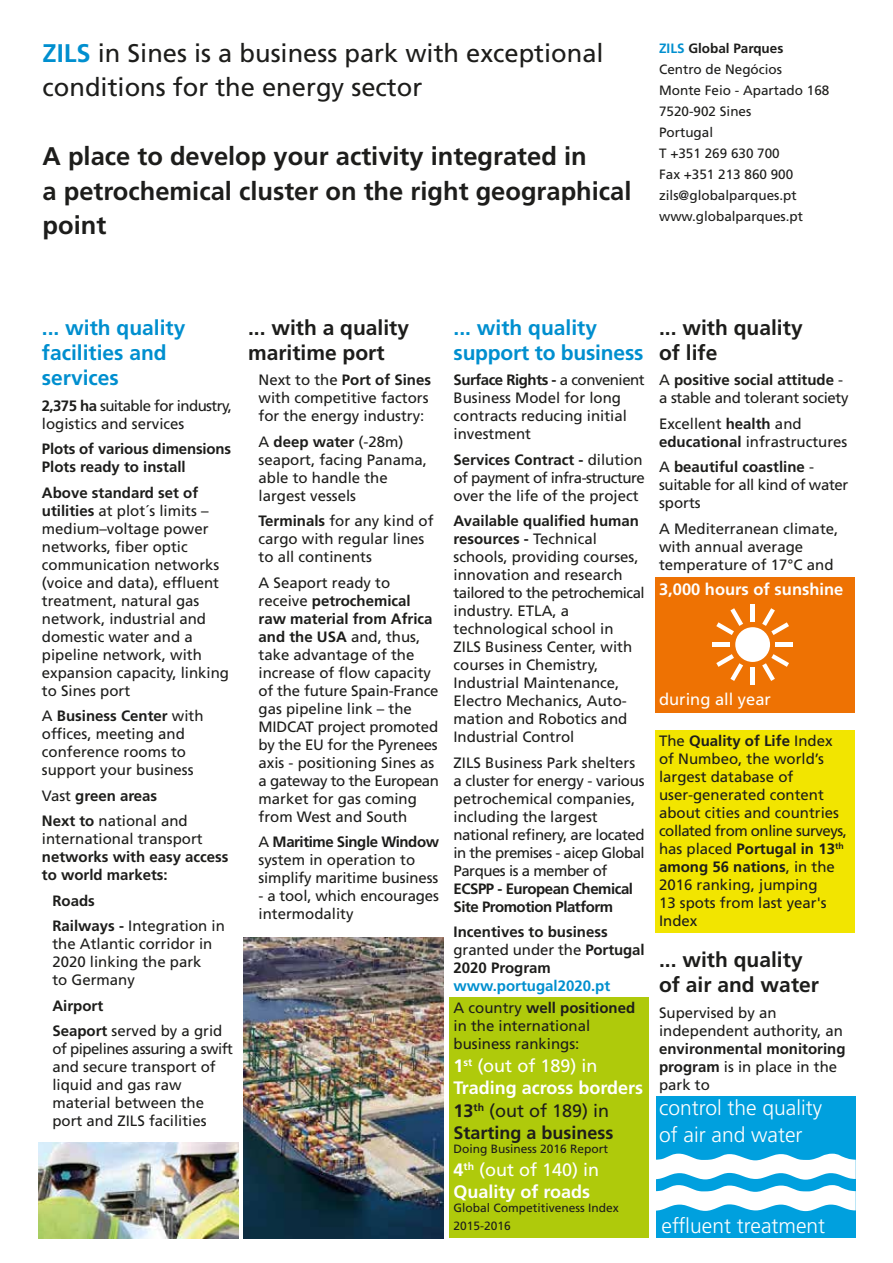
<style>
.page{position:relative;width:893px;height:1263px;background:#fff}
.page>*{position:absolute;margin:0;border:0;box-sizing:border-box;transform-origin:0 0}
.t1{font:700 25.5px/34.5px "Frutiger LT Std";color:#1d1d1b}
.t2{font:25.5px/34.5px "Frutiger LT Std";color:#1d1d1b}
.t3{font:700 21px/25.2px "Frutiger LT Std";color:#1d1d1b}
.t4{font:700 21px/25.2px "Frutiger LT Std";color:#008fcf}
.t5{font:300 21px/27px "Frutiger LT Std";color:#fff}
.t6{font:700 18px/22px "Frutiger LT Std";color:#fff}
.t7{font:700 16.5px "Frutiger LT Std";color:#fff}
.t8{font:16.5px "Frutiger LT Std";color:#fff}
.t9{font:15px/18px "Frutiger LT Std";color:#1d1d1b}
.t10{font:700 15px/18px "Frutiger LT Std";color:#1d1d1b}
.t11{font:15px/18px "Frutiger LT Std";letter-spacing:-.02em;color:#1d1d1b}
.t12{font:15px/18px "Frutiger LT Std";letter-spacing:-.035em;color:#1d1d1b}
.t13{font:15px/18px "Frutiger LT Std";letter-spacing:-.025em;color:#1d1d1b}
.t14{font:700 15px/18px "Frutiger LT Std";letter-spacing:-.03em;color:#1d1d1b}
.t15{font:700 15px "Frutiger LT Std";color:#008fcf}
.t16{font:13.5px/21px "Frutiger LT Std";color:#1d1d1b}
.t17{font:12px/18px "Frutiger LT Std";color:#1d1d1b}
.s1{font-weight:700;color:#008fcf}
.s2{font-weight:700}
.s3{font-weight:400}
.s4{color:#1d1d1b}
.s5{font-weight:400;color:#1d1d1b}
</style>
<div class="page">
<div style="left:656px;top:1096px;width:200px;height:142px;background:#00a0de"></div>
<svg style="left:656px;top:1154px;width:200px;height:25px"></svg>
<svg style="left:656px;top:1185px;width:200px;height:26px"></svg>
<div style="left:655px;top:577px;width:200px;height:136px;background:#ee7203"></div>
<div style="left:750px;top:604px;width:5px;height:18px;background:#fff"></div>
<svg style="left:716px;top:608px;width:27px;height:27px"></svg>
<div style="left:712px;top:642px;width:18px;height:5px;background:#fff"></div>
<svg style="left:716px;top:654px;width:27px;height:27px"></svg>
<div style="left:750px;top:667px;width:5px;height:18px;background:#fff"></div>
<svg style="left:762px;top:654px;width:27px;height:27px"></svg>
<div style="left:775px;top:642px;width:18px;height:5px;background:#fff"></div>
<svg style="left:762px;top:608px;width:27px;height:27px"></svg>
<div style="left:735px;top:627px;width:35px;height:35px;background:#fff;border-radius:50%"></div>
<div style="left:449px;top:998px;width:200px;height:240px;background:#afca0b"></div>
<div style="left:655px;top:730px;width:200px;height:202px;background:#f2e500"></div>
<img style="left:244px;top:937px;width:200px;height:301px">
<img style="left:38px;top:1143px;width:200px;height:95px">
<h1 class="t2" style="left:43px;top:36px;width:563px"><span class="s1">ZILS</span> in Sines is a business park with exceptional conditions for the energy sector</h1>
<h1 class="t1" style="left:43px;top:139px;width:590px">A place to develop your activity integrated in<br>a petrochemical cluster on the right geographical point</h1>
<p class="t16" style="left:659px;top:38px;width:172px"><span class="s1">ZILS</span> <span class="s2">Global Parques<br></span>Centro de Negócios<br>Monte Feio - Apartado 168<br>7520-902 Sines<br>Portugal<br>T +351 269 630 700<br>Fax +351 213 860 900 zils@globalparques.pt www.globalparques.pt</p>
<h2 class="t4" style="left:42px;top:315px;width:145px">... with quality facilities and services</h2>
<p class="t9" style="left:42px;top:396px;width:192px"><span class="s2">2,375 ha</span> suitable for industry, logistics and services</p>
<p class="t10" style="left:42px;top:440px;width:191px">Plots of various dimensions<br>Plots ready to install</p>
<p class="t9" style="left:42px;top:483px;width:189px"><span class="s2">Above standard set of utilities</span> at plot´s limits – medium–voltage power networks, fiber optic communication networks (voice and data), effluent treatment, natural gas network, industrial and domestic water and a pipeline network, with expansion capacity, linking to Sines port</p>
<p class="t9" style="left:42px;top:707px;width:163px">A <span class="s2">Business Center</span> with offices, meeting and conference rooms to support your business</p>
<p class="t10" style="left:42px;top:783px;width:147px;line-height:25.5px"><span class="s3">Vast</span> green areas<br>Next to <span class="s3">national and</span></p>
<p class="t9" style="left:42px;top:830px;width:162px">international transport</p>
<p class="t10" style="left:42px;top:848px;width:188px">networks with easy access to world markets:</p>
<p class="t10" style="left:52px;top:888px;width:174px;line-height:25.5px">Roads<br>Railways - <span class="s3">Integration in</span></p>
<p class="t9" style="left:52px;top:935px;width:162px">the Atlantic corridor in<br>2020 linking the park to Germany</p>
<p class="t10" style="left:52px;top:993px;width:172px;line-height:25.5px">Airport<br>Seaport <span class="s3">served by a grid</span></p>
<p class="t9" style="left:52px;top:1040px;width:182px">of pipelines assuring a swift and secure transport of liquid and gas raw material between the port and ZILS facilities</p>
<h2 class="t3" style="left:248px;top:315px;width:163px">... with a quality maritime port</h2>
<p class="t9" style="left:259px;top:371px;width:174px">Next to the <span class="s2">Port of Sines </span>with competitive factors for the energy industry:</p>
<p class="t9" style="left:259px;top:433px;width:170px">A <span class="s2">deep water</span> (-28m) seaport, facing Panama, able to handle the largest vessels</p>
<p class="t9" style="left:259px;top:512px;width:177px"><span class="s2">Terminals</span> for any kind of cargo with regular lines to all continents</p>
<p class="t9" style="left:259px;top:574px;width:182px">A Seaport ready to receive <span class="s2">petrochemical raw material from Africa and the USA</span> and, thus, take advantage of the increase of flow capacity of the future Spain-France gas pipeline link – the<br>MIDCAT project promoted by the EU for the Pyrenees axis - positioning Sines as a gateway to the European market for gas coming from West and South</p>
<p class="t9" style="left:259px;top:833px;width:182px">A <span class="s2">Maritime Single Window </span>system in operation to simplify maritime business</p>
<p class="t9" style="left:259px;top:887px;width:182px">- a tool, which encourages intermodality</p>
<h2 class="t4" style="left:454px;top:315px;width:191px">... with quality support to business</h2>
<p class="t9" style="left:454px;top:371px;width:193px"><span class="s2">Surface Rights -</span> a convenient<br>Business Model for long contracts reducing initial investment</p>
<p class="t12" style="left:454px;top:451px;width:193px"><span class="s2">Services Contract -</span> dilution of payment of infra-structure over the life of the project</p>
<p class="t9" style="left:454px;top:512px;width:193px"><span class="s2">Available qualified human resources -</span> Technical schools, providing courses, innovation and research tailored to the petrochemical industry. ETLA, a technological school in<br>ZILS Business Center, with courses in Chemistry,<br>Industrial Maintenance,<br>Electro Mechanics, Auto&shy;mation and Robotics and<br>Industrial Control</p>
<p class="t11" style="left:454px;top:754px;width:193px">ZILS Business Park shelters a cluster for energy - various petrochemical companies, including the largest national refinery, are located in the premises - aicep Global<br>Parques is a member of</p>
<p class="t14" style="left:454px;top:880px;width:181px">ECSPP - European Chemical<br>Site Promotion Platform</p>
<p class="t10" style="left:454px;top:923px;width:193px">Incentives to business <span class="s3">granted under the</span> Portugal<br>2020 Program</p>
<p class="t15" style="left:454px;top:977px;width:158px">www.portugal2020.pt</p>
<p class="t9" style="left:454px;top:999px;width:183px">A country <span class="s2">well positioned </span>in the international business rankings:</p>
<p class="t6" style="left:454px;top:1055px;width:191px">1<sup>st</sup> <span class="s3">(out of 189) in<br></span>Trading across borders<br><span class="s4">13</span><sup>th</sup> <span class="s5">(out of 189) in<br></span><span class="s4">Starting a business</span></p>
<p class="t17" style="left:454px;top:1140px;width:156px">Doing Business 2016 Report</p>
<p class="t6" style="left:454px;top:1159px;width:147px;line-height:21.6px">4<sup>th</sup> <span class="s3">(out of 140) in<br></span>Quality of roads</p>
<p class="t17" style="left:454px;top:1199px;width:167px">Global Competitiveness Index<br>2015-2016</p>
<h2 class="t3" style="left:659px;top:315px;width:145px">... with quality of life</h2>
<p class="t11" style="left:659px;top:371px;width:191px">A <span class="s2">positive social attitude</span> - a stable and tolerant society</p>
<p class="t9" style="left:659px;top:415px;width:190px">Excellent <span class="s2">health</span> and <span class="s2">educational</span> infrastructures</p>
<p class="t13" style="left:659px;top:458px;width:191px">A <span class="s2">beautiful coastline</span> - suitable for all kind of water sports</p>
<p class="t9" style="left:659px;top:520px;width:181px">A Mediterranean climate, with annual average temperature of 17°C and</p>
<p class="t7" style="left:659px;top:579px;width:186px">3,000 hours of sunshine</p>
<p class="t8" style="left:659px;top:689px;width:113px">during all year</p>
<p class="t9" style="left:659px;top:732px;width:189px">The <span class="s2">Quality of Life</span> Index of Numbeo, the world’s largest database of user-generated content about cities and countries collated from online surveys, has placed <span class="s2">Portugal in 13</span><sup>th </sup><span class="s2">among 56 nations</span>, in the<br>2016 ranking, jumping<br>13 spots from last year's<br>Index</p>
<h2 class="t3" style="left:659px;top:947px;width:161px">... with quality of air and water</h2>
<p class="t9" style="left:659px;top:1004px;width:185px">Supervised by an independent authority, an</p>
<p class="t10" style="left:659px;top:1040px;width:188px">environmental monitoring program <span class="s3">is in place in the park to</span></p>
<h2 class="t5" style="left:659px;top:1095px;width:164px">control the quality of air and water</h2>
<h2 class="t5" style="left:661px;top:1212px;width:165px">effluent treatment</h2>
</div>
